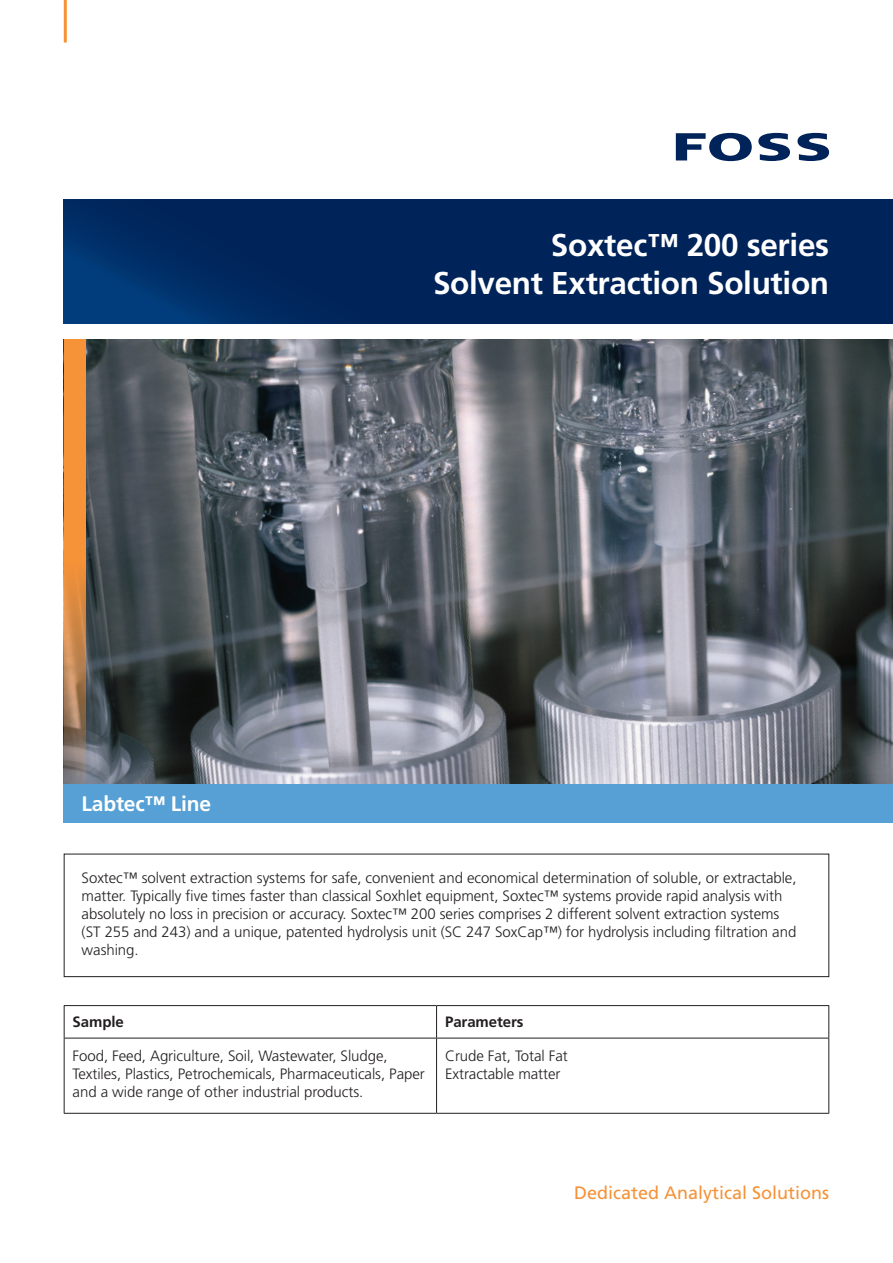
<style>
.page{position:relative;width:893px;height:1263px;background:#fff}
.page>*{position:absolute;margin:0;border:0;box-sizing:border-box;transform-origin:0 0}
.Head_Instrument_name{font:700 31.5px "Frutiger";letter-spacing:-.01em;color:#fff}
.Head_Instrument_name-2{font:700 21px "Frutiger";letter-spacing:-.01em;color:#fff}
.t1{font:18px "Frutiger";color:#f69238}
.Brødtekst_forside{font:300 15px/18px "Frutiger";letter-spacing:-.005em;color:#231f20}
.Brødtekst_forside-2{font:700 15px "Frutiger";letter-spacing:-.005em;color:#231f20}
</style>
<div class="page">
<hr style="left:64px;top:0;width:3px;height:43px;background:#f69238">
<div style="left:64px;top:854px;width:765px;height:123px;border:1px solid #231f20"></div>
<svg style="left:676px;top:133px;width:76px;height:28px"></svg>
<svg style="left:758px;top:133px;width:32px;height:28px"></svg>
<svg style="left:797px;top:133px;width:32px;height:28px"></svg>
<img style="left:85px;top:339px;width:808px;height:445px">
<svg style="left:64px;top:200px;width:829px;height:123px;background:#00255c"></svg>
<svg style="left:64px;top:339px;width:21px;height:445px;background:#d68a47"></svg>
<div style="left:64px;top:784px;width:829px;height:39px;background:#56a0d5"></div>
<svg style="left:65px;top:1006px;width:763px;height:107px"></svg>
<hr style="left:64px;top:1005px;width:373px;height:1px;background:#231f20">
<hr style="left:64px;top:1006px;width:1px;height:32px;background:#231f20">
<hr style="left:437px;top:1005px;width:392px;height:1px;background:#231f20">
<hr style="left:436px;top:1006px;width:1px;height:32px;background:#231f20">
<hr style="left:828px;top:1006px;width:1px;height:32px;background:#231f20">
<hr style="left:437px;top:1038px;width:392px;height:1px;background:#231f20">
<hr style="left:828px;top:1038px;width:1px;height:75px;background:#231f20">
<hr style="left:437px;top:1113px;width:392px;height:1px;background:#231f20">
<hr style="left:64px;top:1038px;width:373px;height:1px;background:#231f20">
<hr style="left:64px;top:1038px;width:1px;height:75px;background:#231f20">
<hr style="left:436px;top:1038px;width:1px;height:75px;background:#231f20">
<hr style="left:64px;top:1113px;width:373px;height:1px;background:#231f20">
<p class="Head_Instrument_name-2" style="left:82px;top:791px;width:131px">Labtec™ Line</p>
<p class="Head_Instrument_name" style="left:551px;top:227px;width:280px">Soxtec™ 200 series</p>
<p class="Head_Instrument_name" style="left:433px;top:264px;width:398px">Solvent Extraction Solution</p>
<p class="Brødtekst_forside" style="left:82px;top:869px;width:716px">Soxtec™ solvent extraction systems for safe, convenient and economical determination of soluble, or extractable, matter. Typically five times faster than classical Soxhlet equipment, Soxtec™ systems provide rapid analysis with absolutely no loss in precision or accuracy. Soxtec™ 200 series comprises 2 different solvent extraction systems (ST 255 and 243) and a unique, patented hydrolysis unit (SC 247 SoxCap™) for hydrolysis including filtration and washing.</p>
<p class="Brødtekst_forside-2" style="left:73px;top:1013px;width:53px">Sample</p>
<p class="Brødtekst_forside-2" style="left:445px;top:1013px;width:80px">Parameters</p>
<p class="Brødtekst_forside" style="left:73px;top:1046px;width:354px">Food, Feed, Agriculture, Soil, Wastewater, Sludge,<br>Textiles, Plastics, Petrochemicals, Pharmaceuticals, Paper and a wide range of other industrial products.</p>
<p class="Brødtekst_forside" style="left:445px;top:1046px;width:124px">Crude Fat, Total Fat</p>
<p class="Brødtekst_forside" style="left:445px;top:1064px;width:117px">Extractable matter</p>
<p class="t1" style="left:574px;top:1182px;width:257px">Dedicated Analytical Solutions</p>
</div>
